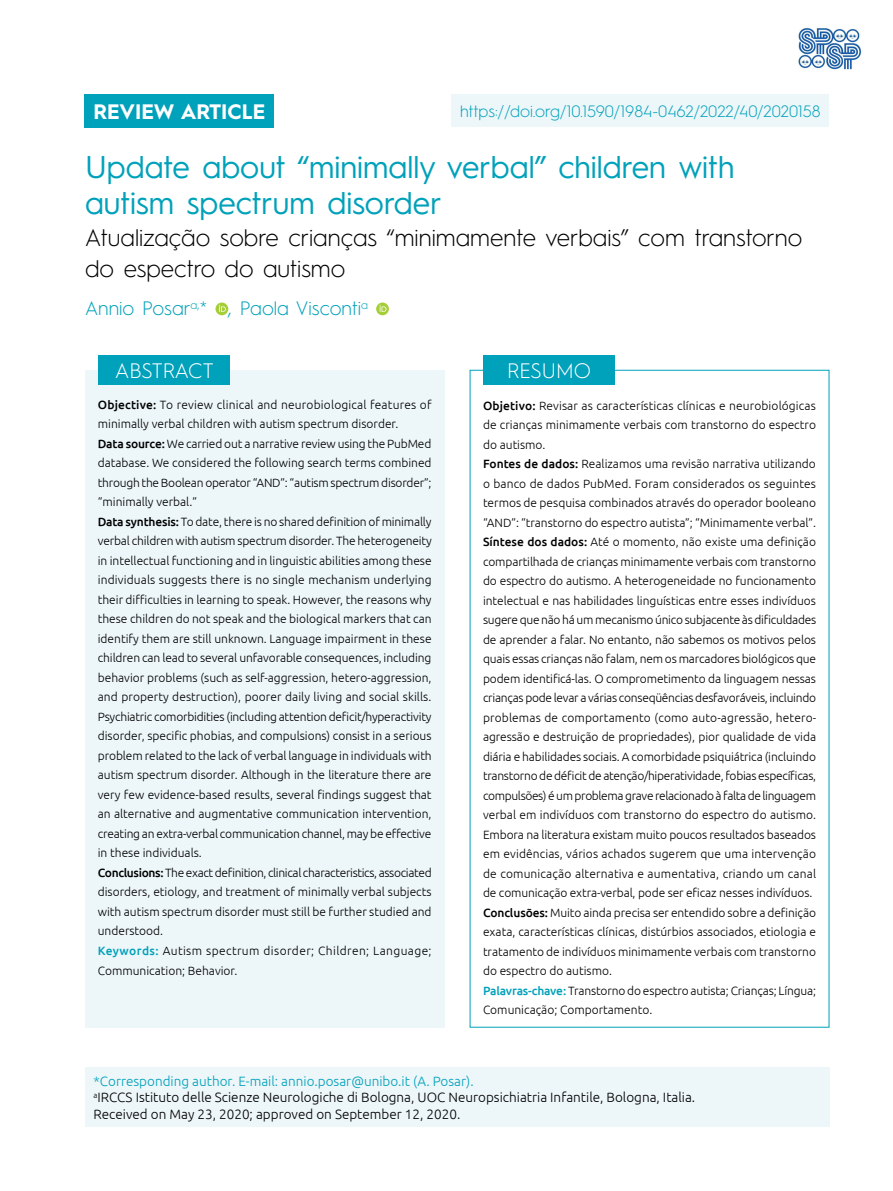
<style>
.page{position:relative;width:893px;height:1191px;background:#fff}
.page>*{position:absolute;margin:0;border:0;box-sizing:border-box;transform-origin:0 0}
.t1{font:31.5px/36px "Hurme Geometric Sans 1";color:#00a1ba}
.t2{font:300 24px/31.5px "Hurme Geometric Sans 1";color:#000}
.t3{font:300 21px "Hurme Geometric Sans 1";letter-spacing:-.005em;color:#fff}
.t4{font:700 21px "Hurme Geometric Sans 1";color:#fff}
.t5{font:300 19.5px "Hurme Geometric Sans 1";color:#00a1ba}
.t6{font:300 16.5px "Hurme Geometric Sans 1";color:#00a1ba}
.t7{font:300 13.5px/16.2px "Ubuntu";color:#000}
.t8{font:300 12px/19.5px "Ubuntu";color:#000}
.s1{font-weight:500}
.s2{font-weight:500;color:#00a1ba}
.s3{color:#00a1ba}
</style>
<div class="page">
<div style="left:85px;top:370px;width:359px;height:657px;background:#edf6f9"></div>
<div style="left:98px;top:355px;width:132px;height:29px;background:#00a1ba"></div>
<div style="left:483px;top:355px;width:132px;height:29px;background:#00a1ba"></div>
<div style="left:85px;top:1067px;width:744px;height:60px;background:#edf6f9"></div>
<svg style="left:215px;top:302px;width:13px;height:13px"></svg>
<svg style="left:219px;top:305px;width:7px;height:7px"></svg>
<svg style="left:376px;top:302px;width:13px;height:13px"></svg>
<svg style="left:380px;top:305px;width:6px;height:7px"></svg>
<div style="left:85px;top:94px;width:189px;height:33px;background:#00a1ba"></div>
<img style="left:798px;top:27px;width:64px;height:43px">
<div style="left:452px;top:94px;width:377px;height:32px;background:#edf6f9"></div>
<h3 class="t4" style="left:93px;top:97px;width:173px">REVIEW ARTICLE</h3>
<h3 class="t6" style="left:460px;top:100px;width:362px">https://doi.org/10.1590/1984-0462/2022/40/2020158</h3>
<h1 class="t1" style="left:85px;top:147px;width:651px">Update about “minimally verbal” children with autism spectrum disorder</h1>
<h2 class="t2" style="left:85px;top:220px;width:719px">Atualização sobre crianças “minimamente verbais” com transtorno do espectro do autismo</h2>
<h3 class="t5" style="left:85px;top:295px;width:285px">Annio Posar<sup>a,</sup>* , Paola Visconti<sup>a</sup></h3>
<h3 class="t3" style="left:115px;top:356px;width:100px">ABSTRACT</h3>
<h3 class="t3" style="left:507px;top:356px;width:85px">RESUMO</h3>
<p class="t8" style="left:98px;top:394px;width:335px"><span class="s1">Objective:</span> To review clinical and neurobiological features of minimally verbal children with autism spectrum disorder.<br><span class="s1">Data source:</span> We carried out a narrative review using the PubMed database. We considered the following search terms combined through the Boolean operator “AND”: “autism spectrum disorder”; “minimally verbal.”<br><span class="s1">Data synthesis:</span> To date, there is no shared definition of minimally verbal children with autism spectrum disorder. The heterogeneity in intellectual functioning and in linguistic abilities among these individuals suggests there is no single mechanism underlying their difficulties in learning to speak. However, the reasons why these children do not speak and the biological markers that can identify them are still unknown. Language impairment in these children can lead to several unfavorable consequences, including behavior problems (such as self-aggression, hetero-aggression, and property destruction), poorer daily living and social skills.<br>Psychiatric comorbidities (including attention deficit/hyperactivity disorder, specific phobias, and compulsions) consist in a serious problem related to the lack of verbal language in individuals with autism spectrum disorder. Although in the literature there are very few evidence-based results, several findings suggest that an alternative and augmentative communication intervention, creating an extra-verbal communication channel, may be effective in these individuals.<br><span class="s1">Conclusions:</span> The exact definition, clinical characteristics, associated disorders, etiology, and treatment of minimally verbal subjects with autism spectrum disorder must still be further studied and understood.<br><span class="s2">Keywords:</span> Autism spectrum disorder; Children; Language; Communication; Behavior.</p>
<p class="t8" style="left:483px;top:395px;width:335px"><span class="s1">Objetivo:</span> Revisar as características clínicas e neurobiológicas de crianças minimamente verbais com transtorno do espectro do autismo.<br><span class="s1">Fontes de dados:</span> Realizamos uma revisão narrativa utilizando o banco de dados PubMed. Foram considerados os seguintes termos de pesquisa combinados através do operador booleano “AND”: “transtorno do espectro autista”; “Minimamente verbal”.<br><span class="s1">Síntese dos dados:</span> Até o momento, não existe uma definição compartilhada de crianças minimamente verbais com transtorno do espectro do autismo. A heterogeneidade no funcionamento intelectual e nas habilidades linguísticas entre esses indivíduos sugere que não há um mecanismo único subjacente às dificuldades de aprender a falar. No entanto, não sabemos os motivos pelos quais essas crianças não falam, nem os marcadores biológicos que podem identificá-las. O comprometimento da linguagem nessas crianças pode levar a várias conseqüências desfavoráveis, incluindo problemas de comportamento (como auto-agressão, hetero&shy;agressão e destruição de propriedades), pior qualidade de vida diária e habilidades sociais. A comorbidade psiquiátrica (incluindo transtorno de déficit de atenção/hiperatividade, fobias específicas, compulsões) é um problema grave relacionado à falta de linguagem verbal em indivíduos com transtorno do espectro do autismo.<br>Embora na literatura existam muito poucos resultados baseados em evidências, vários achados sugerem que uma intervenção de comunicação alternativa e aumentativa, criando um canal de comunicação extra-verbal, pode ser eficaz nesses indivíduos.<br><span class="s1">Conclusões:</span> Muito ainda precisa ser entendido sobre a definição exata, características clínicas, distúrbios associados, etiologia e tratamento de indivíduos minimamente verbais com transtorno do espectro do autismo.<br><span class="s2">Palavras-chave:</span> Transtorno do espectro autista; Crianças; Língua; Comunicação; Comportamento.</p>
<p class="t7" style="left:94px;top:1073px;width:603px"><span class="s3">*Corresponding author. E-mail: annio.posar@unibo.it (A. Posar).<br></span><sup>a</sup>IRCCS Istituto delle Scienze Neurologiche di Bologna, UOC Neuropsichiatria Infantile, Bologna, Italia.<br>Received on May 23, 2020; approved on September 12, 2020.</p>
</div>
